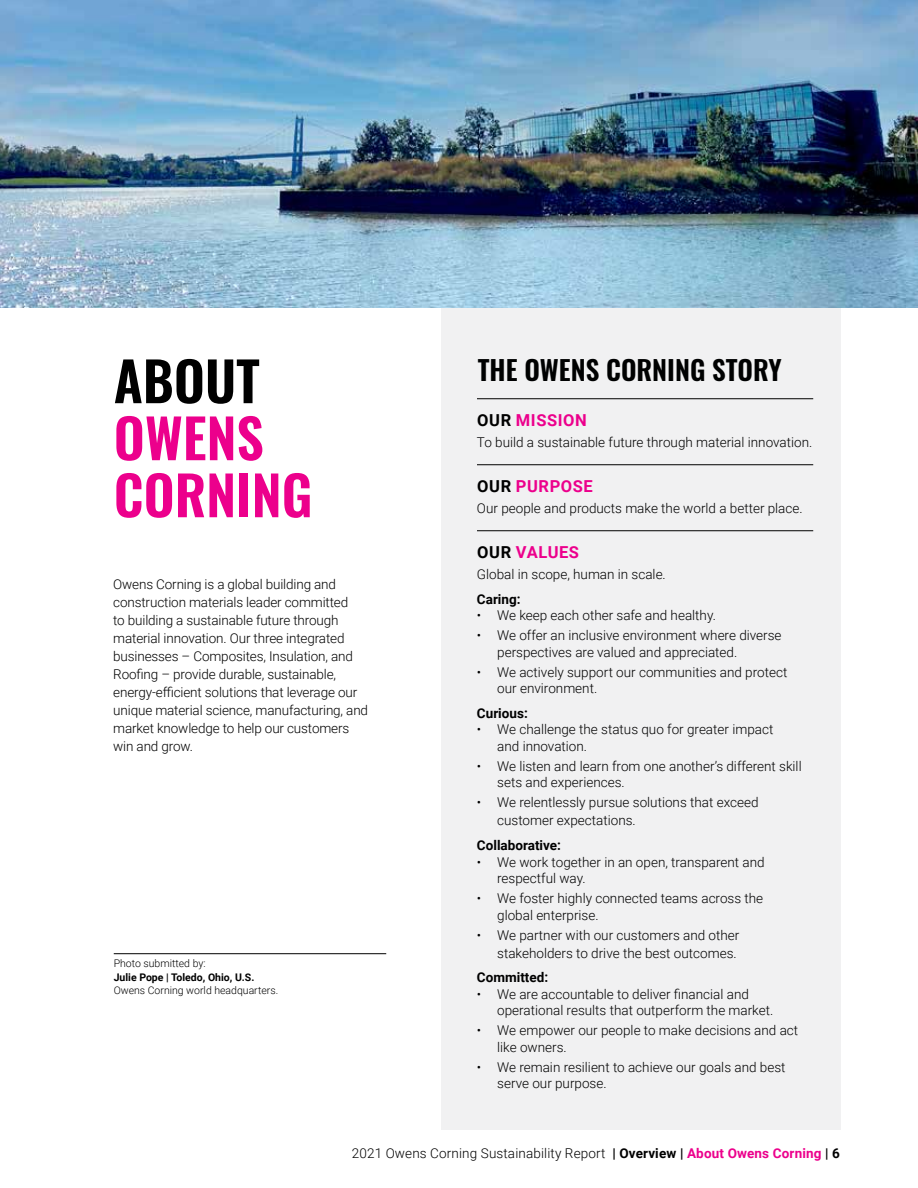
<style>
.page{position:relative;width:918px;height:1188px;background:#fff}
.page>*{position:absolute;margin:0;border:0;box-sizing:border-box;transform-origin:0 0}
.t1{font:600 54px/57px "Oswald";color:#ec008c}
.t2{font:600 54px "Oswald";color:#000}
.t3{font:600 27px "Oswald";color:#000101}
.t4{font:700 16.5px "Roboto";letter-spacing:.035em;color:#ec008c}
.t5{font:300 13.5px/18px "Roboto";color:#000}
.t6{font:700 13.5px "Roboto";color:#000}
.t7{font:300 10.5px "Roboto";color:#000}
.t8{font:700 10.5px "Roboto";color:#000}
.s1{color:#000}
.s2{font-weight:700}
.s3{font-weight:700;color:#ec008c}
</style>
<div class="page">
<div style="left:441px;top:298px;width:400px;height:832px;background:#f1f1f2"></div>
<img style="left:0;top:0;width:918px;height:307px">
<hr style="left:114px;top:953px;width:272px;height:1px;background:#000">
<hr style="left:477px;top:398px;width:336px;height:1px;background:#000">
<hr style="left:477px;top:464px;width:336px;height:1px;background:#000">
<hr style="left:477px;top:530px;width:336px;height:1px;background:#000">
<h1 class="t2" style="left:114px;top:353px;width:148px">ABOUT</h1>
<h1 class="t1" style="left:114px;top:413px;width:200px">OWENS<br>CORNING</h1>
<p class="t5" style="left:113px;top:575px;width:256px">Owens Corning is a global building and construction materials leader committed<br>to building a sustainable future through material innovation. Our three integrated businesses – Composites, Insulation, and Roofing – provide durable, sustainable, energy-efficient solutions that leverage our unique material science, manufacturing, and market knowledge to help our customers win and grow.</p>
<p class="t7" style="left:114px;top:956px;width:93px">Photo submitted by:</p>
<p class="t8" style="left:114px;top:970px;width:142px">Julie Pope | Toledo, Ohio, U.S.</p>
<p class="t7" style="left:114px;top:983px;width:166px">Owens Corning world headquarters.</p>
<h2 class="t3" style="left:478px;top:356px;width:305px">THE OWENS CORNING STORY</h2>
<p class="t4" style="left:477px;top:409px;width:111px"><span class="s1">OUR</span> MISSION</p>
<p class="t5" style="left:477px;top:433px;width:337px">To build a sustainable future through material innovation.</p>
<p class="t4" style="left:477px;top:475px;width:117px"><span class="s1">OUR</span> PURPOSE</p>
<p class="t5" style="left:477px;top:499px;width:327px">Our people and products make the world a better place.</p>
<p class="t4" style="left:477px;top:541px;width:103px"><span class="s1">OUR</span> VALUES</p>
<p class="t5" style="left:477px;top:565px;width:190px">Global in scope, human in scale.</p>
<p class="t6" style="left:477px;top:589px;width:45px">Caring:</p>
<p class="t5" style="left:477px;top:606px;width:240px">• We keep each other safe and healthy.</p>
<p class="t5" style="left:497px;top:627px;width:286px;line-height:16.5px;text-indent:-20px">• We offer an inclusive environment where diverse perspectives are valued and appreciated.</p>
<p class="t5" style="left:497px;top:663px;width:292px;line-height:16.5px;text-indent:-20px">• We actively support our communities and protect our environment.</p>
<p class="t6" style="left:477px;top:704px;width:52px">Curious:</p>
<p class="t5" style="left:497px;top:721px;width:278px;line-height:16.5px;text-indent:-20px">• We challenge the status quo for greater impact and innovation.</p>
<p class="t5" style="left:497px;top:757px;width:306px;line-height:16.5px;text-indent:-20px">• We listen and learn from one another’s different skill sets and experiences.</p>
<p class="t5" style="left:497px;top:793px;width:263px;text-indent:-20px">• We relentlessly pursue solutions that exceed customer expectations.</p>
<p class="t6" style="left:477px;top:836px;width:86px">Collaborative:</p>
<p class="t5" style="left:497px;top:853px;width:269px;line-height:16.5px;text-indent:-20px">• We work together in an open, transparent and respectful way.</p>
<p class="t5" style="left:497px;top:890px;width:268px;line-height:16.5px;text-indent:-20px">• We foster highly connected teams across the global enterprise.</p>
<p class="t5" style="left:477px;top:925px;width:264px;text-align:right">• We partner with our customers and other stakeholders to drive the best outcomes.</p>
<p class="t6" style="left:477px;top:968px;width:73px">Committed:</p>
<p class="t5" style="left:497px;top:985px;width:278px;line-height:16.5px;text-indent:-20px">• We are accountable to deliver financial and operational results that outperform the market.</p>
<p class="t5" style="left:497px;top:1022px;width:303px;line-height:16.5px;text-indent:-20px">• We empower our people to make decisions and act like owners.</p>
<p class="t5" style="left:497px;top:1058px;width:290px;line-height:16.5px;text-indent:-20px">• We remain resilient to achieve our goals and best serve our purpose.</p>
<p class="t5" style="left:352px;top:1143px;width:490px">2021 Owens Corning Sustainability Report <span class="s2">| Overview |</span> <span class="s3">About Owens Corning</span> <span class="s2">| 6</span></p>
</div>
